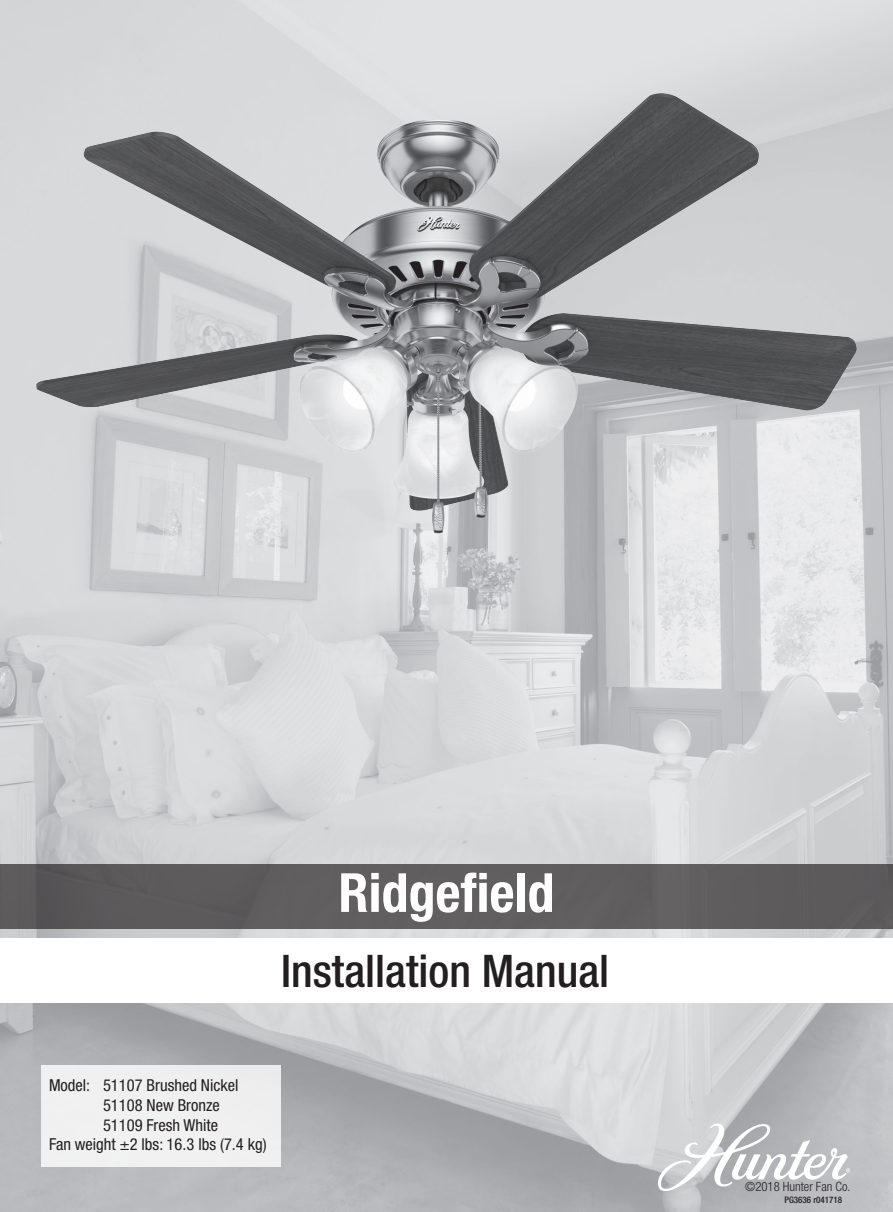
<style>
.page{position:relative;width:893px;height:1212px;background:#fff}
.page>*{position:absolute;margin:0;border:0;box-sizing:border-box;transform-origin:0 0}
.t1{font:700 condensed 54px "Helvetica Neue LT Std";color:#fff}
.t2{font:500 condensed 45px "Helvetica Neue LT Std";color:#231f20}
.t3{font:condensed 16.5px/19.8px "Helvetica Neue LT Std";color:#231f20;text-align:center}
.t4{font:300 condensed 12.75px "Helvetica Neue LT Std";color:#231f20}
.t5{font:500 condensed 9px "Helvetica Neue LT Std";color:#231f20}
</style>
<div class="page">
<img style="left:0;top:0;width:893px;height:1212px">
<div style="left:0;top:939px;width:893px;height:64px;background:#fff"></div>
<svg style="left:658px;top:1123px;width:192px;height:68px"></svg>
<div style="left:0;top:864px;width:893px;height:64px;background:#5f5d5e"></div>
<div style="left:41px;top:1065px;width:240px;height:101px;background:#f0f0f1"></div>
<img style="left:37px;top:93px;width:819px;height:440px">
<p class="t1" style="left:338px;top:860px;width:217px">Ridgefield</p>
<p class="t2" style="left:281px;top:944px;width:330px">Installation Manual</p>
<p class="t3" style="left:49px;top:1075px;width:191px">Model: 51107 Brushed Nickel</p>
<p class="t3" style="left:103px;top:1095px;width:118px">51108 New Bronze</p>
<p class="t3" style="left:49px;top:1115px;width:219px">51109 Fresh White<br>Fan weight ±2 lbs: 16.3 lbs (7.4 kg)</p>
<p class="t4" style="left:745px;top:1179px;width:107px">©2018 Hunter Fan Co.</p>
<p class="t5" style="left:784px;top:1194px;width:59px">PG3636 r041718</p>
</div>
